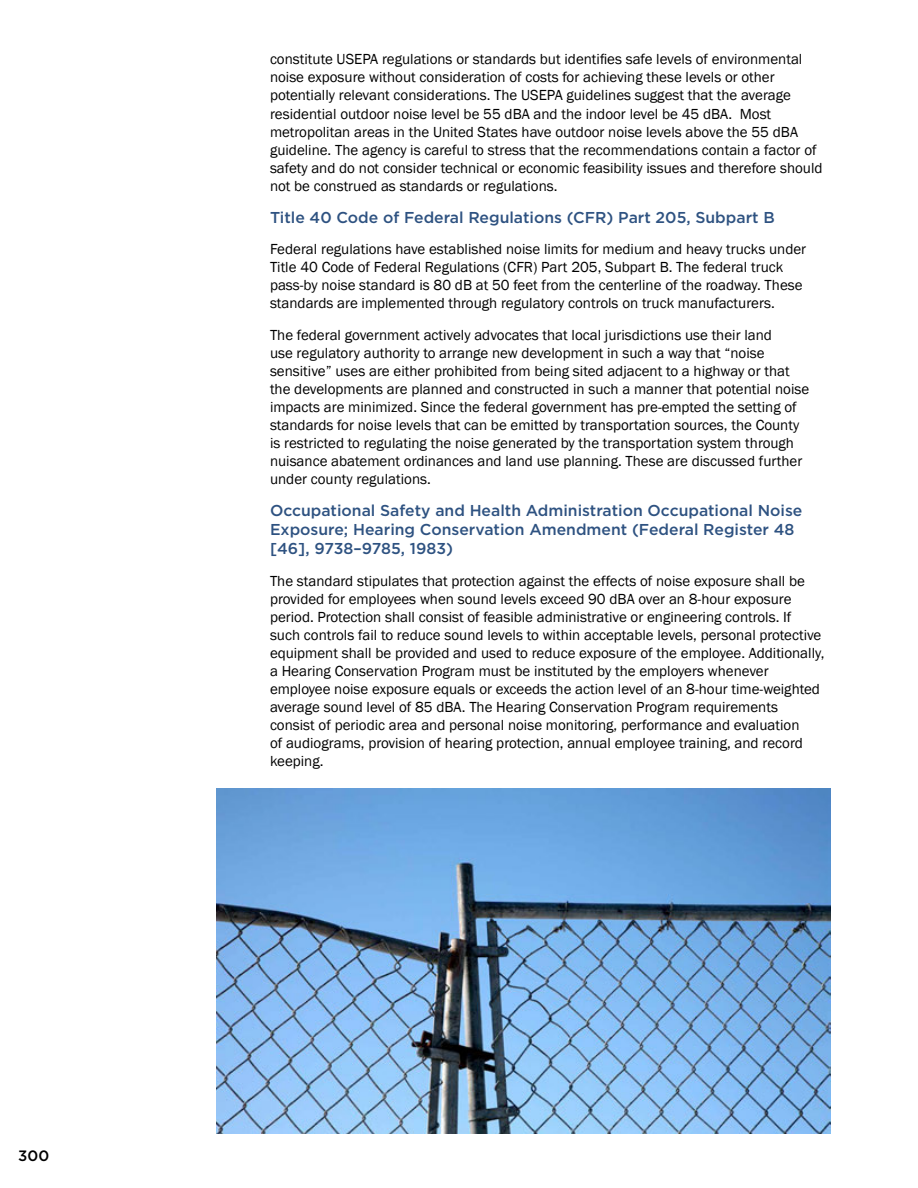
<style>
.page{position:relative;width:918px;height:1188px;background:#fff}
.page>*{position:absolute;margin:0;border:0;box-sizing:border-box;transform-origin:0 0}
.Heading_5{font:500 15.75px/18.9px "Gotham";color:#2e5281}
.Body_Text{font:15px/18px "Franklin Gothic";color:#000}
.t1{font:500 15px "Gotham";color:#000}
</style>
<div class="page">
<img style="left:216px;top:788px;width:614px;height:346px">
<p class="t1" style="left:18px;top:1146px;width:32px">300</p>
<p class="Body_Text" style="left:270px;top:51px;width:554px">constitute USEPA regulations or standards but identifies safe levels of environmental noise exposure without consideration of costs for achieving these levels or other potentially relevant considerations. The USEPA guidelines suggest that the average residential outdoor noise level be 55 dBA and the indoor level be 45 dBA. Most metropolitan areas in the United States have outdoor noise levels above the 55 dBA guideline. The agency is careful to stress that the recommendations contain a factor of safety and do not consider technical or economic feasibility issues and therefore should not be construed as standards or regulations.</p>
<p class="Heading_5" style="left:270px;top:208px;width:506px">Title 40 Code of Federal Regulations (CFR) Part 205, Subpart B</p>
<p class="Body_Text" style="left:270px;top:241px;width:538px">Federal regulations have established noise limits for medium and heavy trucks under Title 40 Code of Federal Regulations (CFR) Part 205, Subpart B. The federal truck pass-by noise standard is 80 dB at 50 feet from the centerline of the roadway. These standards are implemented through regulatory controls on truck manufacturers.</p>
<p class="Body_Text" style="left:270px;top:326px;width:541px">The federal government actively advocates that local jurisdictions use their land<br>use regulatory authority to arrange new development in such a way that “noise sensitive” uses are either prohibited from being sited adjacent to a highway or that the developments are planned and constructed in such a manner that potential noise impacts are minimized. Since the federal government has pre-empted the setting of standards for noise levels that can be emitted by transportation sources, the County is restricted to regulating the noise generated by the transportation system through nuisance abatement ordinances and land use planning. These are discussed further under county regulations.</p>
<p class="Heading_5" style="left:270px;top:501px;width:534px">Occupational Safety and Health Administration Occupational Noise<br>Exposure; Hearing Conservation Amendment (Federal Register 48 [46], 9738–9785, 1983)</p>
<p class="Body_Text" style="left:270px;top:572px;width:556px">The standard stipulates that protection against the effects of noise exposure shall be provided for employees when sound levels exceed 90 dBA over an 8-hour exposure period. Protection shall consist of feasible administrative or engineering controls. If such controls fail to reduce sound levels to within acceptable levels, personal protective equipment shall be provided and used to reduce exposure of the employee. Additionally, a Hearing Conservation Program must be instituted by the employers whenever employee noise exposure equals or exceeds the action level of an 8-hour time-weighted average sound level of 85 dBA. The Hearing Conservation Program requirements consist of periodic area and personal noise monitoring, performance and evaluation<br>of audiograms, provision of hearing protection, annual employee training, and record keeping.</p>
</div>
